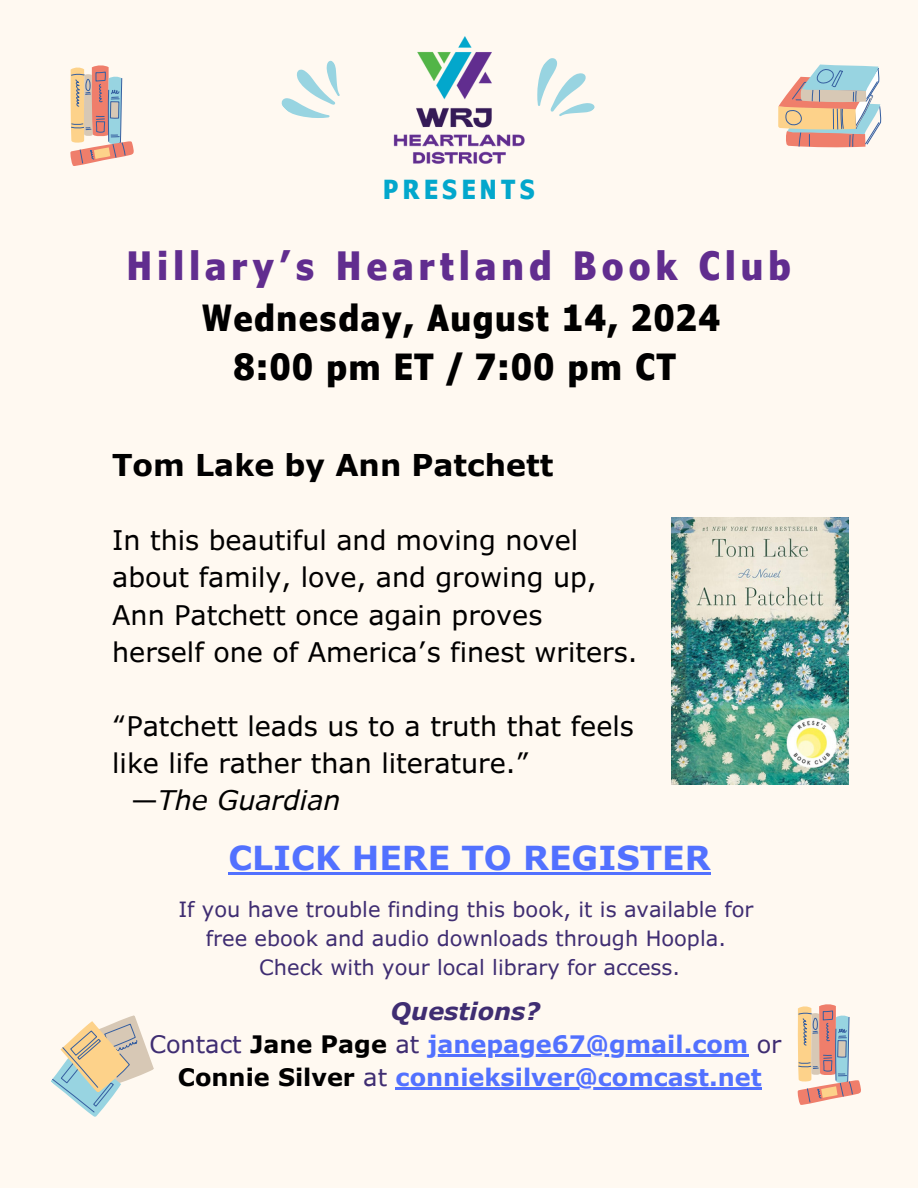
<style>
.page{position:relative;width:918px;height:1188px;background:#fff9f1}
.page>*{position:absolute;margin:0;border:0;box-sizing:border-box;transform-origin:0 0}
.t1{font:700 condensed 39px "Verdana Pro";letter-spacing:.135em;color:#612d8f}
.t2{font:700 condensed 36px/49.5px "Verdana Pro";letter-spacing:.045em;color:#000;text-align:center}
.t3{font:700 33px "Verdana Pro";color:#5271ff}
.t4{font:700 30px "Verdana Pro";color:#000}
.t5{font:27px/37.2px "Verdana Pro";color:#000}
.t6{font:italic 27px "Verdana Pro";color:#000}
.t7{font:700 condensed 26.25px "Verdana Pro";letter-spacing:.17em;color:#03a7cc}
.t8{font:700 24px/33px "Verdana Pro";color:#5271ff;text-align:center}
.t9{font:21px "Verdana Pro";color:#3f2d72}
.s1{font-style:normal}
.s2{font-style:italic;color:#3f2d72}
.s3{font-weight:400;color:#3f2d72}
.s4{color:#000}
</style>
<div class="page">
<svg style="left:51px;top:1015px;width:103px;height:102px"></svg>
<svg style="left:70px;top:65px;width:64px;height:101px"></svg>
<svg style="left:543px;top:58px;width:52px;height:58px"></svg>
<svg style="left:281px;top:60px;width:59px;height:58px"></svg>
<img style="left:393px;top:37px;width:150px;height:127px">
<hr style="left:228px;top:872px;width:483px;height:3px;background:#5271ff">
<hr style="left:428px;top:1054px;width:320px;height:2px;background:#5271ff">
<hr style="left:396px;top:1087px;width:366px;height:2px;background:#5271ff">
<svg style="left:778px;top:65px;width:104px;height:83px"></svg>
<svg style="left:798px;top:1004px;width:63px;height:101px"></svg>
<img style="left:672px;top:518px;width:177px;height:266px">
<h5 class="t7" style="left:383px;top:173px;width:153px">PRESENTS</h5>
<p class="t1" style="left:127px;top:241px;width:666px">Hillary’s Heartland Book Club</p>
<p class="t2" style="left:202px;top:292px;width:519px">Wednesday, August 14, 2024<br>8:00 pm ET / 7:00 pm CT</p>
<h2 class="t4" style="left:112px;top:446px;width:443px">Tom Lake by Ann Patchett</h2>
<p class="t5" style="left:112px;top:521px;width:527px">In this beautiful and moving novel about family, love, and growing up, Ann Patchett once again proves herself one of America’s finest writers.</p>
<p class="t5" style="left:112px;top:707px;width:523px">“Patchett leads us to a truth that feels</p>
<p class="t5" style="left:112px;top:744px;width:419px">like life rather than literature.”</p>
<p class="t6" style="left:131px;top:783px;width:211px"><span class="s1">—</span>The Guardian</p>
<p class="t3" style="left:228px;top:836px;width:484px">CLICK HERE TO REGISTER</p>
<p class="t9" style="left:178px;top:896px;width:577px">If you have trouble finding this book, it is available for</p>
<p class="t9" style="left:206px;top:925px;width:522px">free ebook and audio downloads through Hoopla.</p>
<h4 class="t9" style="left:259px;top:954px;width:422px">Check with your local library for access.</h4>
<p class="t8" style="left:149px;top:994px;width:634px"><span class="s2">Questions?<br></span><span class="s3">Contact</span> <span class="s4">Jane Page</span> <span class="s3">at</span> janepage67@gmail.com <span class="s3">or</span></p>
<h1 class="t8" style="left:178px;top:1060px;width:585px"><span class="s4">Connie Silver</span> <span class="s3">at</span> connieksilver@comcast.net</h1>
</div>
